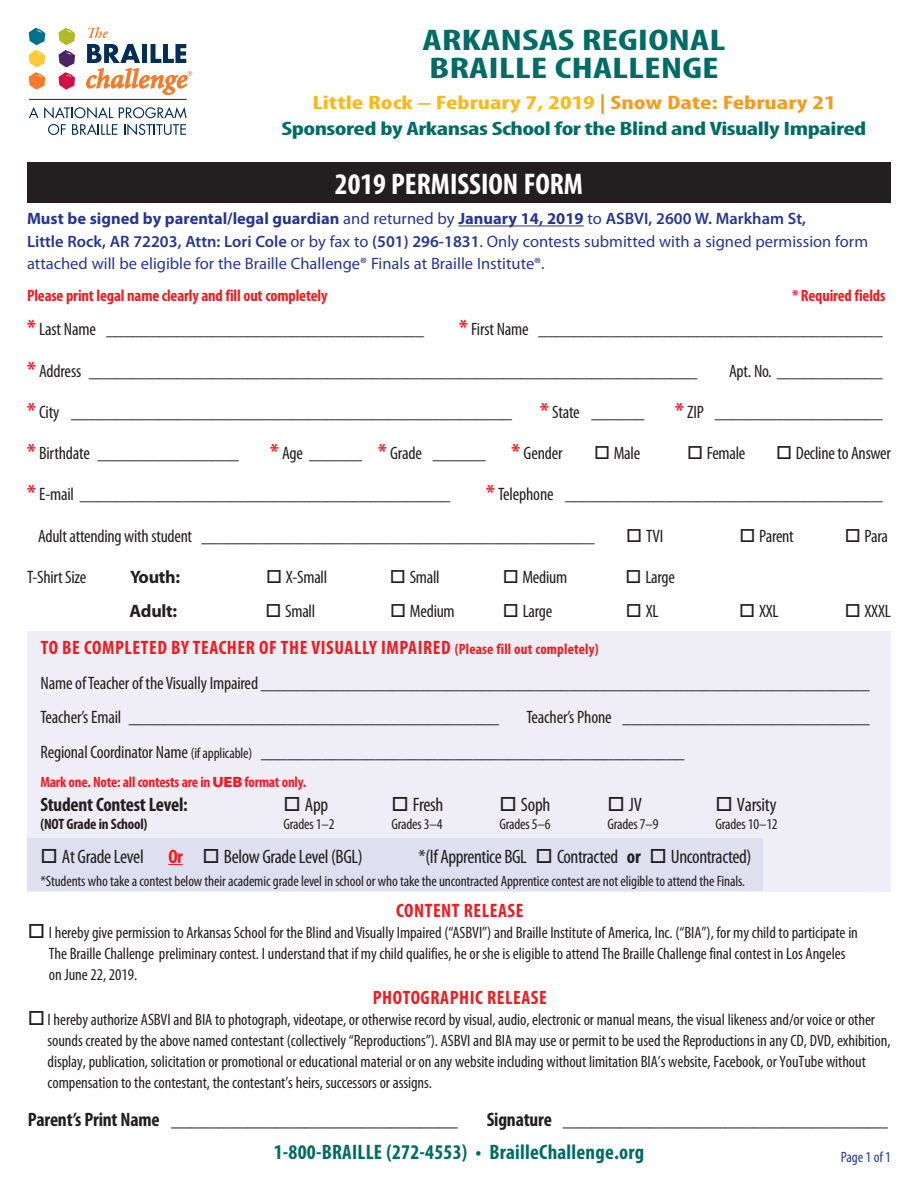
<style>
.page{position:relative;width:918px;height:1188px;background:#fff}
.page>*{position:absolute;margin:0;border:0;box-sizing:border-box;transform-origin:0 0}
.t1{font:700 condensed 30px/28.5px "Myriad Pro";color:#006c66;scale:1.4 1}
.t2{font:700 condensed 30px "Myriad Pro";color:#fff}
.t3{font:700 condensed 21px "Myriad Pro";letter-spacing:.01em;color:#006c66}
.t4{font:700 condensed 19.5px "Myriad Pro";letter-spacing:-.01em;color:#231f20}
.t5{font:condensed 19.5px "Myriad Pro";letter-spacing:-.02em;color:#231f20}
.t6{font:700 condensed 19.5px "Myriad Pro";letter-spacing:.03em;color:#ee1d23}
.t7{font:700 condensed 19.5px "Myriad Pro";letter-spacing:-.02em;color:#006c66;scale:1.4 1}
.t8{font:700 condensed 19.5px "Myriad Pro";color:#fcb814;scale:1.4 1}
.t9{font:condensed 18px "Myriad Pro";letter-spacing:-.015em;color:#231f20}
.t10{font:condensed 18px "Myriad Pro";color:#231f20}
.t11{font:700 condensed 18px "Myriad Pro";color:#231f20}
.t12{font:700 18px "Myriad Pro";letter-spacing:-.015em;color:#231f20}
.t13{font:condensed 16.5px/21px "Myriad Pro";letter-spacing:-.005em;color:#231f20}
.t14{font:16.5px/22.5px "Myriad Pro";color:#263692}
.t15{font:700 condensed 16.5px "Myriad Pro";letter-spacing:-.01em;color:#ee1d23}
.t16{font:condensed 15px "Myriad Pro";letter-spacing:-.01em;color:#231f20}
.t17{font:700 condensed 15px "Myriad Pro";letter-spacing:-.015em;color:#ee1d23}
.t18{font:700 condensed 15px "Myriad Pro";letter-spacing:-.015em;color:#231f20}
.t19{font:condensed 15px "Myriad Pro";color:#263692}
.s1{color:#f89a1c}
.s2{font-weight:700}
.s3{font-weight:600}
.s4{font-weight:700;font-size:22.5px;color:#ee1d23}
.s5{font-size:15px}
.s6{font-style:inherit}
.s7{font-weight:400}
.s8{font-weight:900;font-stretch:semi-expanded}
.s9{font-weight:700;color:#ee1d23}
</style>
<div class="page">
<div style="left:27px;top:632px;width:864px;height:260px;background:#efeef6"></div>
<div style="left:27px;top:839px;width:735px;height:52px;background:#e0dfef"></div>
<hr style="left:459px;top:226px;width:125px;height:1px;background:#263692">
<hr style="left:29px;top:99px;width:158px;height:1px;background:#002e54">
<svg style="left:29px;top:107px;width:158px;height:28px"></svg>
<svg style="left:88px;top:27px;width:20px;height:11px"></svg>
<svg style="left:86px;top:44px;width:106px;height:51px"></svg>
<svg style="left:59px;top:28px;width:16px;height:62px"></svg>
<svg style="left:29px;top:28px;width:16px;height:62px"></svg>
<div style="left:27px;top:162px;width:864px;height:41px;background:#231f20"></div>
<svg style="left:168px;top:864px;width:15px;height:1px"></svg>
<p class="t1" style="left:423px;top:25px;width:218px">ARKANSAS REGIONAL<br>BRAILLE CHALLENGE</p>
<p class="t8" style="left:312px;top:90px;width:375px">Little Rock – February 7, 2019 <span class="s1">| Snow Date: February 21</span></p>
<p class="t7" style="left:282px;top:116px;width:419px">Sponsored by Arkansas School for the Blind and Visually Impaired</p>
<p class="t2" style="left:335px;top:165px;width:250px">2019 PERMISSION FORM</p>
<p class="t14" style="left:27px;top:207px;width:843px"><span class="s2">Must be signed by parental/legal guardian</span> and returned by <span class="s2">January 14, 2019</span> to <span class="s3">ASBVI, 2600 W. Markham St,<br>Little Rock, AR 72203, Attn: Lori Cole</span> or by fax to <span class="s3">(501) 296-1831</span>. Only contests submitted with a signed permission form attached will be eligible for the Braille Challenge® Finals at Braille Institute®.</p>
<p class="t15" style="left:27px;top:285px;width:302px">Please print legal name clearly and fill out completely</p>
<p class="t15" style="left:792px;top:285px;width:95px">* Required fields</p>
<p class="t9" style="left:27px;top:318px;width:399px"><span class="s4">*</span> Last Name ____________________________________</p>
<p class="t9" style="left:459px;top:318px;width:425px"><span class="s4">*</span> First Name _______________________________________</p>
<p class="t9" style="left:27px;top:360px;width:672px"><span class="s4">*</span> Address _____________________________________________________________________</p>
<p class="t9" style="left:729px;top:360px;width:155px">Apt. No. ____________</p>
<p class="t9" style="left:27px;top:401px;width:619px"><span class="s4">*</span> City __________________________________________________ <span class="s4">*</span> State ______</p>
<p class="t9" style="left:675px;top:401px;width:209px"><span class="s4">*</span> ZIP ___________________</p>
<p class="t9" style="left:27px;top:442px;width:213px"><span class="s4">*</span> Birthdate ________________</p>
<p class="t9" style="left:270px;top:442px;width:294px"><span class="s4">*</span> Age ______ <span class="s4">*</span> Grade ______ <span class="s4">*</span> Gender</p>
<p class="t9" style="left:594px;top:442px;width:48px">□ Male</p>
<p class="t9" style="left:687px;top:442px;width:60px">□ Female</p>
<p class="t9" style="left:776px;top:442px;width:116px">□ Decline to Answer</p>
<p class="t9" style="left:27px;top:483px;width:425px"><span class="s4">*</span> E-mail __________________________________________</p>
<p class="t9" style="left:486px;top:483px;width:398px"><span class="s4">*</span> Telephone ____________________________________</p>
<p class="t9" style="left:38px;top:525px;width:558px">Adult attending with student _____________________________________________</p>
<p class="t9" style="left:626px;top:525px;width:39px">□ TVI</p>
<p class="t9" style="left:740px;top:525px;width:56px">□ Parent</p>
<p class="t9" style="left:845px;top:525px;width:45px">□ Para</p>
<p class="t9" style="left:27px;top:566px;width:61px">T-Shirt Size</p>
<p class="t12" style="left:130px;top:565px;width:52px">Youth:</p>
<p class="t9" style="left:266px;top:566px;width:63px">□ X-Small</p>
<p class="t9" style="left:390px;top:566px;width:51px">□ Small</p>
<p class="t9" style="left:503px;top:566px;width:66px">□ Medium</p>
<p class="t9" style="left:626px;top:566px;width:51px">□ Large</p>
<p class="t12" style="left:130px;top:600px;width:49px">Adult:</p>
<p class="t9" style="left:265px;top:600px;width:51px">□ Small</p>
<p class="t9" style="left:390px;top:600px;width:66px">□ Medium</p>
<p class="t9" style="left:503px;top:600px;width:51px">□ Large</p>
<p class="t9" style="left:626px;top:600px;width:34px">□ XL</p>
<p class="t9" style="left:739px;top:600px;width:41px">□ XXL</p>
<p class="t9" style="left:845px;top:600px;width:48px">□ XXXL</p>
<p class="t6" style="left:41px;top:635px;width:560px">TO BE COMPLETED BY TEACHER OF THE VISUALLY IMPAIRED <span class="s5">(Please fill out completely)</span></p>
<p class="t10" style="left:40px;top:672px;width:831px"><span class="s6">Name of Teacher of the Visually Impaired</span> _____________________________________________________________________</p>
<p class="t10" style="left:40px;top:706px;width:460px"><span class="s6">Teacher’s Email</span> __________________________________________</p>
<p class="t11" style="left:526px;top:706px;width:345px"><span class="s7">Teacher’s Phone</span> ____________________________</p>
<p class="t9" style="left:40px;top:741px;width:646px">Regional Coordinator Name <span class="s5">(if applicable)</span> ________________________________________________</p>
<p class="t17" style="left:40px;top:772px;width:267px">Mark one. Note: all contests are in <span class="s8">UEB</span> format only.</p>
<p class="t4" style="left:40px;top:792px;width:149px">Student Contest Level:</p>
<p class="t5" style="left:284px;top:793px;width:46px">□ App</p>
<p class="t5" style="left:392px;top:793px;width:53px">□ Fresh</p>
<p class="t5" style="left:500px;top:793px;width:52px">□ Soph</p>
<p class="t5" style="left:608px;top:793px;width:36px">□ JV</p>
<p class="t5" style="left:716px;top:793px;width:62px">□ Varsity</p>
<p class="t18" style="left:40px;top:814px;width:108px">(NOT Grade in School)</p>
<p class="t16" style="left:283px;top:815px;width:53px">Grades 1–2</p>
<p class="t16" style="left:391px;top:815px;width:53px">Grades 3–4</p>
<p class="t16" style="left:499px;top:815px;width:53px">Grades 5–6</p>
<p class="t16" style="left:607px;top:815px;width:53px">Grades 7–9</p>
<p class="t16" style="left:715px;top:815px;width:64px">Grades 10–12</p>
<p class="t5" style="left:40px;top:844px;width:105px">□ At Grade Level</p>
<p class="t5" style="left:168px;top:844px;width:196px"><span class="s9">Or</span> □ Below Grade Level (BGL)</p>
<p class="t5" style="left:418px;top:844px;width:335px">*(If Apprentice BGL □ Contracted <span class="s2">or</span> □ Uncontracted)</p>
<p class="t16" style="left:40px;top:872px;width:706px">*Students who take a contest below their academic grade level in school or who take the uncontracted Apprentice contest are not eligible to attend the Finals.</p>
<p class="t6" style="left:396px;top:899px;width:129px">CONTENT RELEASE</p>
<p class="t13" style="left:49px;top:922px;width:811px;text-indent:-21px">□ I hereby give permission to Arkansas School for the Blind and Visually Impaired (“ASBVI”) and Braille Institute of America, Inc. (“BIA”), for my child to participate in<br>The Braille Challenge preliminary contest. I understand that if my child qualifies, he or she is eligible to attend The Braille Challenge final contest in Los Angeles on June 22, 2019.</p>
<p class="t6" style="left:373px;top:986px;width:176px">PHOTOGRAPHIC RELEASE</p>
<p class="t13" style="left:48px;top:1009px;width:845px;text-indent:-20px">□I hereby authorize ASBVI and BIA to photograph, videotape, or otherwise record by visual, audio, electronic or manual means, the visual likeness and/or voice or other sounds created by the above named contestant (collectively “Reproductions”). ASBVI and BIA may use or permit to be used the Reproductions in any CD, DVD, exhibition, display, publication, solicitation or promotional or educational material or on any website including without limitation BIA’s website, Facebook, or YouTube without compensation to the contestant, the contestant’s heirs, successors or assigns.</p>
<p class="t4" style="left:28px;top:1107px;width:432px">Parent’s Print Name ______________________________</p>
<p class="t4" style="left:487px;top:1107px;width:403px">Signature __________________________________</p>
<p class="t3" style="left:274px;top:1139px;width:372px">1-800-BRAILLE (272-4553) • BrailleChallenge.org</p>
<p class="t19" style="left:841px;top:1148px;width:52px">Page 1 of 1</p>
</div>
